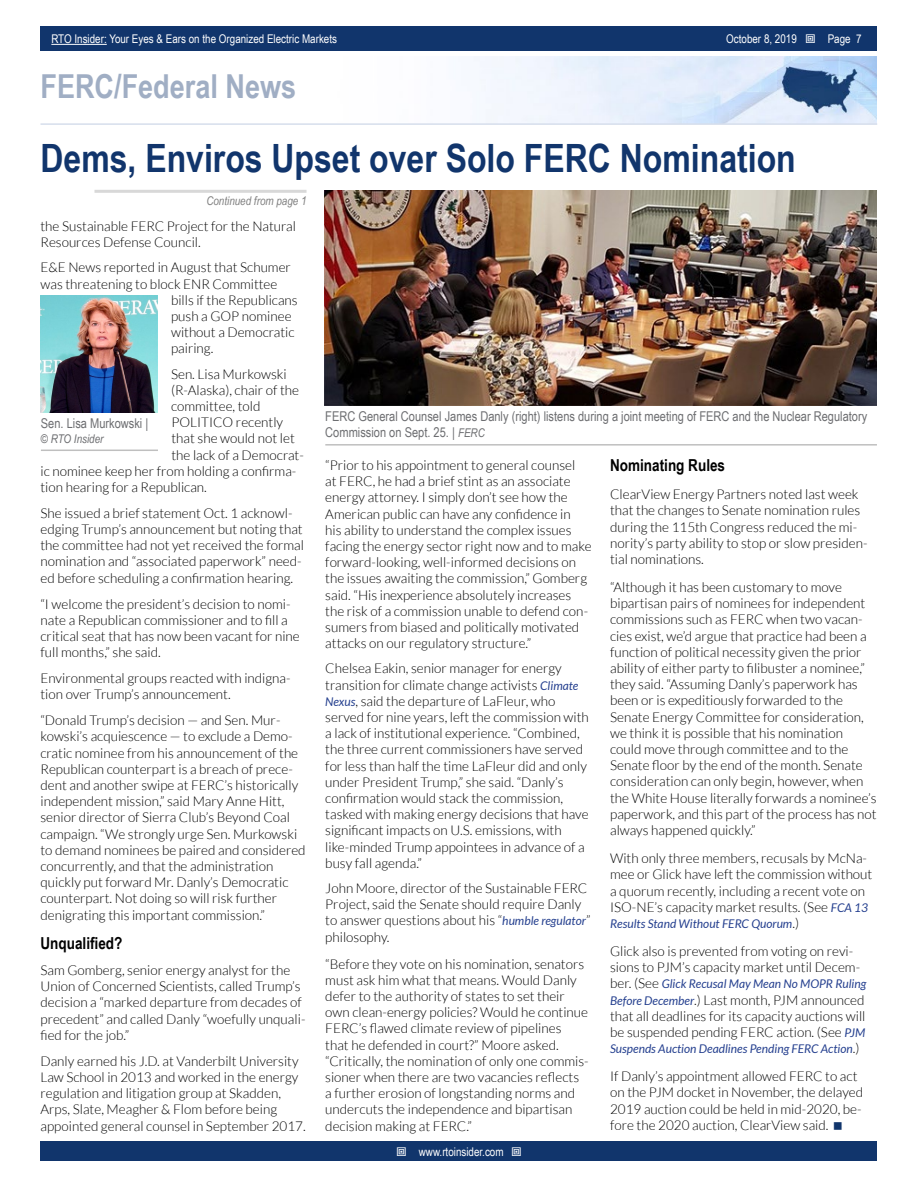
<style>
.page{position:relative;width:918px;height:1188px;background:#fff}
.page>*{position:absolute;margin:0;border:0;box-sizing:border-box;transform-origin:0 0}
.t1{font:700 39px "Arial Narrow";color:#11356c}
.t2{font:700 33px "Arial Narrow";color:#a0aec4}
.t3{font:700 16.5px "Arial Narrow";color:#000}
.t4{font:300 13.5px/16.2px "Lato";color:#000}
.t5{font:13.5px/16.2px "Arial Narrow";color:#6d6e71}
.t6{font:italic 12px "Lato";color:#25408f}
.t7{font:12px "Arial Narrow";color:#fff}
.t8{font:italic 12px "Arial Narrow";color:#7f7f7f}
.t9{font:italic 12px "Arial Narrow";color:#6d6e71}
.s1{font-style:inherit}
.s2{font-style:italic;font-size:12px}
.s3{font-weight:400;font-style:italic;font-size:12px;color:#25408f}
.s4{font-weight:300;font-style:normal;font-size:13.5px;color:#000}
</style>
<div class="page">
<div style="left:41px;top:1142px;width:836px;height:19px;background:#11356c"></div>
<div style="left:41px;top:27px;width:836px;height:24px;background:#11356c"></div>
<hr style="left:51px;top:44px;width:56px;height:1px;background:#fff">
<img style="left:474px;top:56px;width:403px;height:67px">
<hr style="left:40px;top:123px;width:837px;height:2px;background:#d6deec">
<hr style="left:94px;top:190px;width:213px;height:3px;background:#d8d8d8">
<hr style="left:325px;top:444px;width:552px;height:2px;background:#bfbfbf">
<img style="left:325px;top:190px;width:552px;height:216px">
<img style="left:40px;top:296px;width:118px;height:117px">
<hr style="left:41px;top:450px;width:117px;height:1px;background:#bfbfbf">
<p class="t7" style="left:51px;top:30px;width:287px">RTO Insider: Your Eyes &amp; Ears on the Organized Electric Markets</p>
<p class="t7" style="left:726px;top:30px;width:72px">October 8, <span class="s1">2019</span></p>
<p class="t7" style="left:828px;top:30px;width:35px">Page 7</p>
<h2 class="t2" style="left:40px;top:61px;width:257px">FERC/Federal News</h2>
<h1 class="t1" style="left:40px;top:129px;width:757px">Dems, Enviros Upset over Solo FERC Nomination</h1>
<p class="t8" style="left:206px;top:192px;width:102px">Continued from page 1</p>
<p class="t4" style="left:40px;top:218px;width:257px">the Sustainable FERC Project for the Natural<br>Resources Defense Council.</p>
<p class="t4" style="left:40px;top:259px;width:252px">E&amp;E News reported in August that Schumer</p>
<p class="t4" style="left:40px;top:276px;width:238px">was threatening to block ENR Committee</p>
<p class="t4" style="left:171px;top:292px;width:128px">bills if the Republicans</p>
<p class="t4" style="left:171px;top:308px;width:122px">push a GOP nominee</p>
<p class="t4" style="left:171px;top:324px;width:125px">without a Democratic</p>
<p class="t4" style="left:171px;top:340px;width:44px">pairing.</p>
<p class="t4" style="left:171px;top:366px;width:117px">Sen. Lisa Murkowski</p>
<p class="t4" style="left:171px;top:382px;width:130px">(R-Alaska), chair of the</p>
<p class="t4" style="left:171px;top:398px;width:91px">committee, told</p>
<p class="t4" style="left:171px;top:414px;width:113px">POLITICO recently</p>
<p class="t4" style="left:171px;top:430px;width:125px">that she would not let</p>
<p class="t4" style="left:171px;top:447px;width:134px">the lack of a Democrat-</p>
<p class="t4" style="left:40px;top:463px;width:257px">ic nominee keep her from holding a confirma-</p>
<p class="t4" style="left:40px;top:479px;width:168px">tion hearing for a Republican.</p>
<p class="t4" style="left:40px;top:505px;width:265px">She issued a brief statement Oct. 1 acknowl&shy;edging Trump’s announcement but noting that the committee had not yet received the formal nomination and “associated paperwork” need&shy;ed before scheduling a confirmation hearing.</p>
<p class="t4" style="left:40px;top:596px;width:261px">“I welcome the president’s decision to nomi&shy;nate a Republican commissioner and to fill a critical seat that has now been vacant for nine full months,” she said.</p>
<p class="t4" style="left:40px;top:670px;width:252px">Environmental groups reacted with indigna&shy;tion over Trump’s announcement.</p>
<p class="t4" style="left:40px;top:712px;width:267px">“Donald Trump’s decision — and Sen. Mur&shy;kowski’s acquiescence — to exclude a Demo&shy;cratic nominee from his announcement of the Republican counterpart is a breach of prece&shy;dent and another swipe at FERC’s historically independent mission,” said Mary Anne Hitt, senior director of Sierra Club’s Beyond Coal campaign. “We strongly urge Sen. Murkowski to demand nominees be paired and considered concurrently, and that the administration quickly put forward Mr. Danly’s Democratic counterpart. Not doing so will risk further denigrating this important commission.”</p>
<p class="t3" style="left:40px;top:931px;width:83px">Unqualified?</p>
<p class="t4" style="left:40px;top:962px;width:266px">Sam Gomberg, senior energy analyst for the Union of Concerned Scientists, called Trump’s decision a “marked departure from decades of precedent” and called Danly “woefully unquali&shy;fied for the job.”</p>
<p class="t4" style="left:40px;top:1053px;width:267px">Danly earned his J.D. at Vanderbilt University Law School in 2013 and worked in the energy regulation and litigation group at Skadden, Arps, Slate, Meagher &amp; Flom before being appointed general counsel in September 2017.</p>
<p class="t5" style="left:41px;top:415px;width:109px">Sen. Lisa Murkowski |</p>
<p class="t9" style="left:41px;top:430px;width:64px">© RTO Insider</p>
<p class="t5" style="left:325px;top:408px;width:544px">FERC General Counsel James Danly (right) listens during a joint meeting of FERC and the Nuclear Regulatory<br>Commission on Sept. 25. | <span class="s2">FERC</span></p>
<p class="t4" style="left:325px;top:457px;width:268px">“Prior to his appointment to general counsel<br>at FERC, he had a brief stint as an associate energy attorney. I simply don’t see how the American public can have any confidence in<br>his ability to understand the complex issues facing the energy sector right now and to make forward-looking, well-informed decisions on the issues awaiting the commission,” Gomberg said. “His inexperience absolutely increases the risk of a commission unable to defend con&shy;sumers from biased and politically motivated attacks on our regulatory structure.”</p>
<p class="t4" style="left:325px;top:660px;width:265px">Chelsea Eakin, senior manager for energy transition for climate change activists <span class="s3">Climate Nexus</span>, said the departure of LaFleur, who served for nine years, left the commission with a lack of institutional experience. “Combined, the three current commissioners have served for less than half the time LaFleur did and only under President Trump,” she said. “Danly’s confirmation would stack the commission, tasked with making energy decisions that have significant impacts on U.S. emissions, with like-minded Trump appointees in advance of a busy fall agenda.”</p>
<p class="t4" style="left:325px;top:880px;width:267px">John Moore, director of the Sustainable FERC Project, said the Senate should require Danly to answer questions about his “<span class="s3">humble regulator</span>” philosophy.</p>
<p class="t4" style="left:325px;top:956px;width:265px">“Before they vote on his nomination, senators must ask him what that means. Would Danly defer to the authority of states to set their own clean-energy policies? Would he continue FERC’s flawed climate review of pipelines<br>that he defended in court?” Moore asked. “Critically, the nomination of only one commis&shy;sioner when there are two vacancies reflects a further erosion of longstanding norms and undercuts the independence and bipartisan decision making at FERC.”</p>
<p class="t7" style="left:419px;top:1143px;width:86px">www.rtoinsider.com</p>
<p class="t3" style="left:610px;top:453px;width:117px">Nominating Rules</p>
<p class="t4" style="left:610px;top:486px;width:259px">ClearView Energy Partners noted last week that the changes to Senate nomination rules during the 115th Congress reduced the mi&shy;nority’s party ability to stop or slow presiden&shy;tial nominations.</p>
<p class="t4" style="left:610px;top:579px;width:268px">“Although it has been customary to move bipartisan pairs of nominees for independent commissions such as FERC when two vacan&shy;cies exist, we’d argue that practice had been a function of political necessity given the prior ability of either party to filibuster a nominee,” they said. “Assuming Danly’s paperwork has been or is expeditiously forwarded to the Senate Energy Committee for consideration, we think it is possible that his nomination could move through committee and to the Senate floor by the end of the month. Senate consideration can only begin, however, when the White House literally forwards a nominee’s paperwork, and this part of the process has not always happened quickly.”</p>
<p class="t4" style="left:610px;top:850px;width:264px">With only three members, recusals by McNa&shy;mee or Glick have left the commission without a quorum recently, including a recent vote on ISO-NE’s capacity market results. (See <span class="s3">FCA 13</span></p>
<p class="t6" style="left:610px;top:917px;width:190px">Results Stand Without FERC Quorum<span class="s4">.)</span></p>
<p class="t4" style="left:610px;top:943px;width:252px">Glick also is prevented from voting on revi&shy;sions to PJM’s capacity market until Decem-</p>
<p class="t6" style="left:610px;top:977px;width:258px"><span class="s4">ber. (See</span> Glick Recusal May Mean No MOPR Ruling</p>
<p class="t4" style="left:610px;top:992px;width:257px;text-align:justify"><span class="s3">Before December</span>.) Last month, PJM announced that all deadlines for its capacity auctions will be suspended pending FERC action. (See <span class="s3">PJM</span></p>
<p class="t6" style="left:610px;top:1042px;width:251px">Suspends Auction Deadlines Pending FERC Action<span class="s4">.)</span></p>
<p class="t4" style="left:610px;top:1068px;width:254px">If Danly’s appointment allowed FERC to act on the PJM docket in November, the delayed 2019 auction could be held in mid-2020, be&shy;fore the 2020 auction, ClearView said.</p>
</div>
